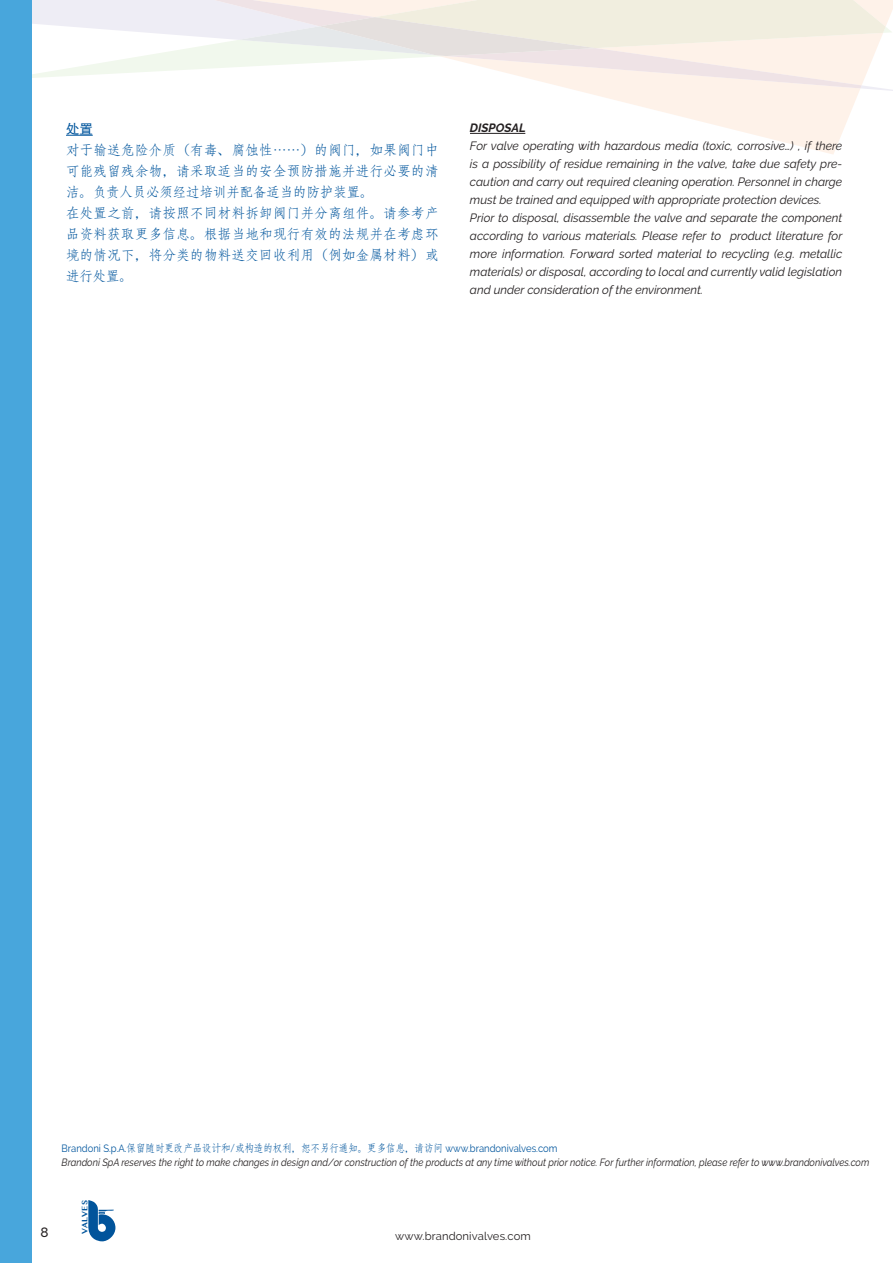
<style>
.page{position:relative;width:893px;height:1263px;background:#fff}
.page>*{position:absolute;margin:0;border:0;box-sizing:border-box;transform-origin:0 0}
.t1{font:13.5px/21px "Adobe Fangsong Std";letter-spacing:.035em;color:#01559d;text-align:justify}
.t2{font:13.5px "Adobe Heiti Std";color:#01559d}
.t3{font:500 13.5px "Raleway";color:#231f20}
.t4{font:italic 12px/18px "Raleway";color:#231f20;text-align:justify}
.t5{font:italic 700 12px "Raleway";color:#231f20}
.t6{font:11.25px "Raleway";letter-spacing:.01em;color:#231f20}
.t7{font:italic 10.5px "Raleway";color:#231f20;scale:.9 1}
.t8{font:10.5px "Raleway";color:#01559d;scale:.9 1}
.t9{font:700 7.8px "Lao MN";color:#01549b}
.s1{font-family:"Adobe Fangsong Std"}
</style>
<div class="page">
<svg style="left:66px;top:92px;width:793px;height:62px"></svg>
<svg style="left:32px;top:0;width:861px;height:92px"></svg>
<svg style="left:165px;top:0;width:697px;height:88px"></svg>
<svg style="left:239px;top:0;width:647px;height:56px;background:#f1ece3"></svg>
<svg style="left:88px;top:1200px;width:27px;height:41px"></svg>
<div style="left:0;top:0;width:32px;height:1263px;background:#48a6dc"></div>
<svg style="left:66px;top:135px;width:27px;height:1px"></svg>
<hr style="left:470px;top:133px;width:55px;height:1px;background:#231f20">
<p class="t2" style="left:66px;top:121px;width:28px">处置</p>
<p class="t1" style="left:66px;top:140px;width:374px">对于输送危险介质（有毒、腐蚀性……）的阀门，如果阀门中可能残留残余物，请采取适当的安全预防措施并进行必要的清洁。负责人员必须经过培训并配备适当的防护装置。</p>
<p class="t1" style="left:66px;top:203px;width:374px">在处置之前，请按照不同材料拆卸阀门并分离组件。请参考产品资料获取更多信息。根据当地和现行有效的法规并在考虑环境的情况下，将分类的物料送交回收利用（例如金属材料）或进行处置。</p>
<p class="t5" style="left:470px;top:121px;width:57px">DISPOSAL</p>
<p class="t4" style="left:470px;top:137px;width:374px">For valve operating with hazardous media (toxic, corrosive…) , if there is a possibility of residue remaining in the valve, take due safety pre&shy;caution and carry out required cleaning operation. Personnel in charge must be trained and equipped with appropriate protection devices.</p>
<p class="t4" style="left:470px;top:209px;width:374px">Prior to disposal, disassemble the valve and separate the component according to various materials. Please refer to product literature for more information. Forward sorted material to recycling (e.g. metallic materials) or disposal, according to local and currently valid legislation and under consideration of the environment.</p>
<p class="t3" style="left:40px;top:1225px;width:10px">8</p>
<p class="t8" style="left:62px;top:1142px;width:552px">Brandoni S.p.A.<span class="s1">保留随时更改产品设计和/或构造的权利，恕不另行通知。更多信息，请访问</span> www.brandonivalves.com</p>
<p class="t7" style="left:62px;top:1156px;width:899px">Brandoni SpA reserves the right to make changes in design and/or construction of the products at any time without prior notice. For further information, please refer to www.brandonivalves.com</p>
<p class="t9" style="left:80px;top:1233px;width:35px;rotate:-90deg">VALVES</p>
<p class="t6" style="left:395px;top:1229px;width:137px">www.brandonivalves.com</p>
</div>
